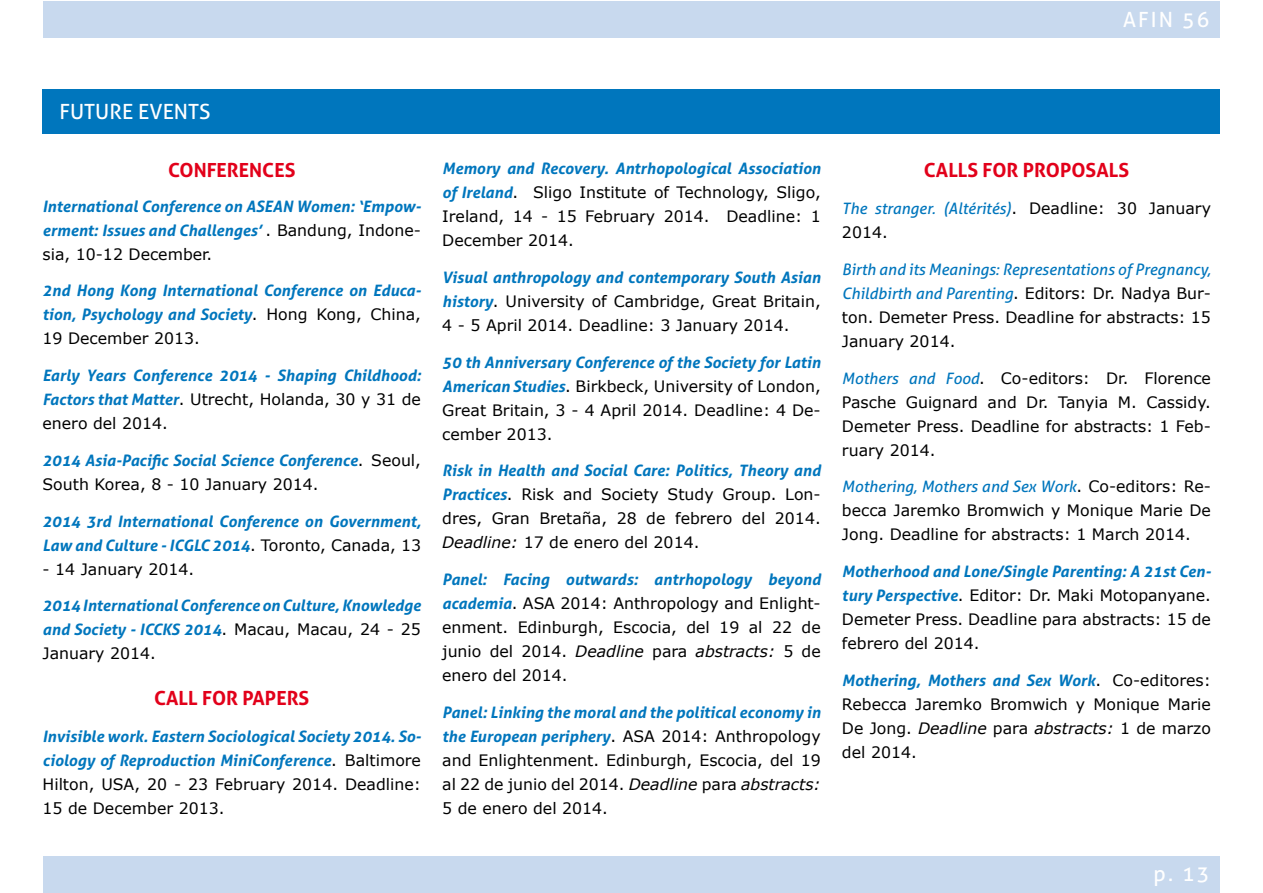
<style>
.page{position:relative;width:1263px;height:893px;background:#fff}
.page>*{position:absolute;margin:0;border:0;box-sizing:border-box;transform-origin:0 0}
.t1{font:21px "Aller";color:#fff}
.t2{font:700 19.5px "Aller";color:#e2001a}
.t3{font:15.75px/24px "Verdana";color:#000;text-align:justify}
.t4{font:italic 700 15.75px/24px "Aller";color:#0076bd}
.t5{font:italic 15.75px/24px "Aller";color:#0076bd}
.s1{font-family:"Aller";font-weight:700;font-style:italic;color:#0076bd}
.s2{font-style:italic}
.s3{font-family:"Verdana";font-weight:400;font-style:normal;color:#000}
.s4{font-family:"Verdana";font-style:normal;color:#000}
.s5{font-family:"Aller";font-style:italic;color:#0076bd}
</style>
<div class="page">
<div style="left:43px;top:1px;width:1177px;height:37px;background:#c8d9ee"></div>
<div style="left:43px;top:856px;width:1177px;height:37px;background:#c8d9ee"></div>
<div style="left:43px;top:89px;width:1177px;height:45px;background:#0076bd"></div>
<h1 class="t1" style="left:1123px;top:7px;width:88px">AFIN 56</h1>
<h1 class="t1" style="left:60px;top:99px;width:152px">FUTURE EVENTS</h1>
<p class="t2" style="left:168px;top:158px;width:129px">CONFERENCES</p>
<p class="t4" style="left:442px;top:156px;width:380px">Memory and Recovery. Antrhopological Association</p>
<p class="t3" style="left:442px;top:181px;width:380px"><span class="s1">of Ireland</span>. Sligo Institute of Technology, Sligo, Ireland, 14 - 15 February 2014. Deadline: 1<br>December 2014.</p>
<p class="t4" style="left:442px;top:265px;width:380px">Visual anthropology and contemporary South Asian</p>
<p class="t3" style="left:442px;top:289px;width:380px"><span class="s1">history</span>. University of Cambridge, Great Britain,<br>4 - 5 April 2014. Deadline: 3 January 2014.</p>
<p class="t4" style="left:442px;top:350px;width:380px">50 th Anniversary Conference of the Society for Latin</p>
<p class="t3" style="left:442px;top:374px;width:380px"><span class="s1">American Studies</span>. Birkbeck, University of London, Great Britain, 3 - 4 April 2014. Deadline: 4 De&shy;cember 2013.</p>
<p class="t4" style="left:442px;top:459px;width:380px">Risk in Health and Social Care: Politics, Theory and</p>
<p class="t3" style="left:442px;top:483px;width:380px"><span class="s1">Practices</span>. Risk and Society Study Group. Lon&shy;dres, Gran Bretaña, 28 de febrero del 2014.<br><span class="s2">Deadline:</span> 17 de enero del 2014.</p>
<p class="t4" style="left:442px;top:567px;width:380px">Panel: Facing outwards: antrhopology beyond</p>
<p class="t3" style="left:442px;top:592px;width:380px"><span class="s1">academia</span>. ASA 2014: Anthropology and Enlight&shy;enment. Edinburgh, Escocia, del 19 al 22 de junio del 2014. <span class="s2">Deadline</span> para <span class="s2">abstracts:</span> 5 de enero del 2014.</p>
<p class="t4" style="left:442px;top:700px;width:380px">Panel: Linking the moral and the political economy in</p>
<p class="t3" style="left:442px;top:724px;width:380px"><span class="s1">the European periphery</span>. ASA 2014: Anthropology and Enlightenment. Edinburgh, Escocia, del 19 al 22 de junio del 2014. <span class="s2">Deadline</span> para <span class="s2">abstracts:<br></span>5 de enero del 2014.</p>
<p class="t4" style="left:43px;top:194px;width:380px">International Conference on ASEAN Women: ‘Empow&shy;erment: Issues and Challenges’ <span class="s3">. Bandung, Indone-</span></p>
<p class="t3" style="left:43px;top:242px;width:171px">sia, 10-12 December.</p>
<p class="t4" style="left:43px;top:279px;width:380px">2nd Hong Kong International Conference on Educa&shy;tion, Psychology and Society<span class="s3">. Hong Kong, China,</span></p>
<p class="t3" style="left:43px;top:327px;width:159px">19 December 2013.</p>
<p class="t4" style="left:43px;top:363px;width:380px">Early Years Conference 2014 - Shaping Childhood:</p>
<p class="t3" style="left:43px;top:388px;width:380px"><span class="s1">Factors that Matter</span>. Utrecht, Holanda, 30 y 31 de enero del 2014.</p>
<p class="t4" style="left:43px;top:448px;width:380px">2014 Asia-Pacific Social Science Conference<span class="s3">. Seoul,</span></p>
<p class="t3" style="left:43px;top:472px;width:278px">South Korea, 8 - 10 January 2014.</p>
<p class="t4" style="left:43px;top:509px;width:380px">2014 3rd International Conference on Government,<br>Law and Culture - ICGLC 2014<span class="s3">. Toronto, Canada, 13</span></p>
<p class="t3" style="left:43px;top:557px;width:153px">- 14 January 2014.</p>
<p class="t4" style="left:43px;top:594px;width:380px">2014 International Conference on Culture, Knowledge and Society - ICCKS 2014<span class="s3">. Macau, Macau, 24 - 25</span></p>
<p class="t3" style="left:43px;top:642px;width:115px">January 2014.</p>
<p class="t2" style="left:154px;top:686px;width:157px">CALL FOR PAPERS</p>
<p class="t4" style="left:43px;top:724px;width:380px">Invisible work. Eastern Sociological Society 2014. So&shy;ciology of Reproduction MiniConference<span class="s3">. Baltimore</span></p>
<p class="t3" style="left:43px;top:772px;width:380px">Hilton, USA, 20 - 23 February 2014. Deadline:<br>15 de December 2013.</p>
<p class="t2" style="left:924px;top:158px;width:207px">CALLS FOR PROPOSALS</p>
<p class="t5" style="left:842px;top:196px;width:370px">The stranger. (Altérités)<span class="s4">. Deadline: 30 January</span></p>
<p class="t3" style="left:842px;top:221px;width:47px">2014.</p>
<p class="t5" style="left:842px;top:257px;width:370px">Birth and its Meanings: Representations of Pregnancy,<br>Childbirth and Parenting<span class="s4">. Editors: Dr. Nadya Bur-</span></p>
<p class="t3" style="left:842px;top:305px;width:370px">ton. Demeter Press. Deadline for abstracts: 15<br>January 2014.</p>
<p class="t3" style="left:842px;top:366px;width:370px"><span class="s5">Mothers and Food</span>. Co-editors: Dr. Florence Pasche Guignard and Dr. Tanyia M. Cassidy.<br>Demeter Press. Deadline for abstracts: 1 Feb&shy;ruary 2014.</p>
<p class="t5" style="left:842px;top:475px;width:370px">Mothering, Mothers and Sex Work<span class="s4">. Co-editors: Re-</span></p>
<p class="t3" style="left:842px;top:499px;width:370px">becca Jaremko Bromwich y Monique Marie De<br>Jong. Deadline for abstracts: 1 March 2014.</p>
<p class="t4" style="left:842px;top:559px;width:371px">Motherhood and Lone/Single Parenting: A 21st Cen-</p>
<p class="t3" style="left:842px;top:584px;width:370px"><span class="s1">tury Perspective</span>. Editor: Dr. Maki Motopanyane.<br>Demeter Press. Deadline para abstracts: 15 de febrero del 2014.</p>
<p class="t4" style="left:842px;top:668px;width:370px">Mothering, Mothers and Sex Work<span class="s3">. Co-editores:</span></p>
<p class="t3" style="left:842px;top:692px;width:370px">Rebecca Jaremko Bromwich y Monique Marie De Jong. <span class="s2">Deadline</span> para <span class="s2">abstracts:</span> 1 de marzo del 2014.</p>
<h1 class="t1" style="left:1153px;top:861px;width:57px">p. 13</h1>
</div>
